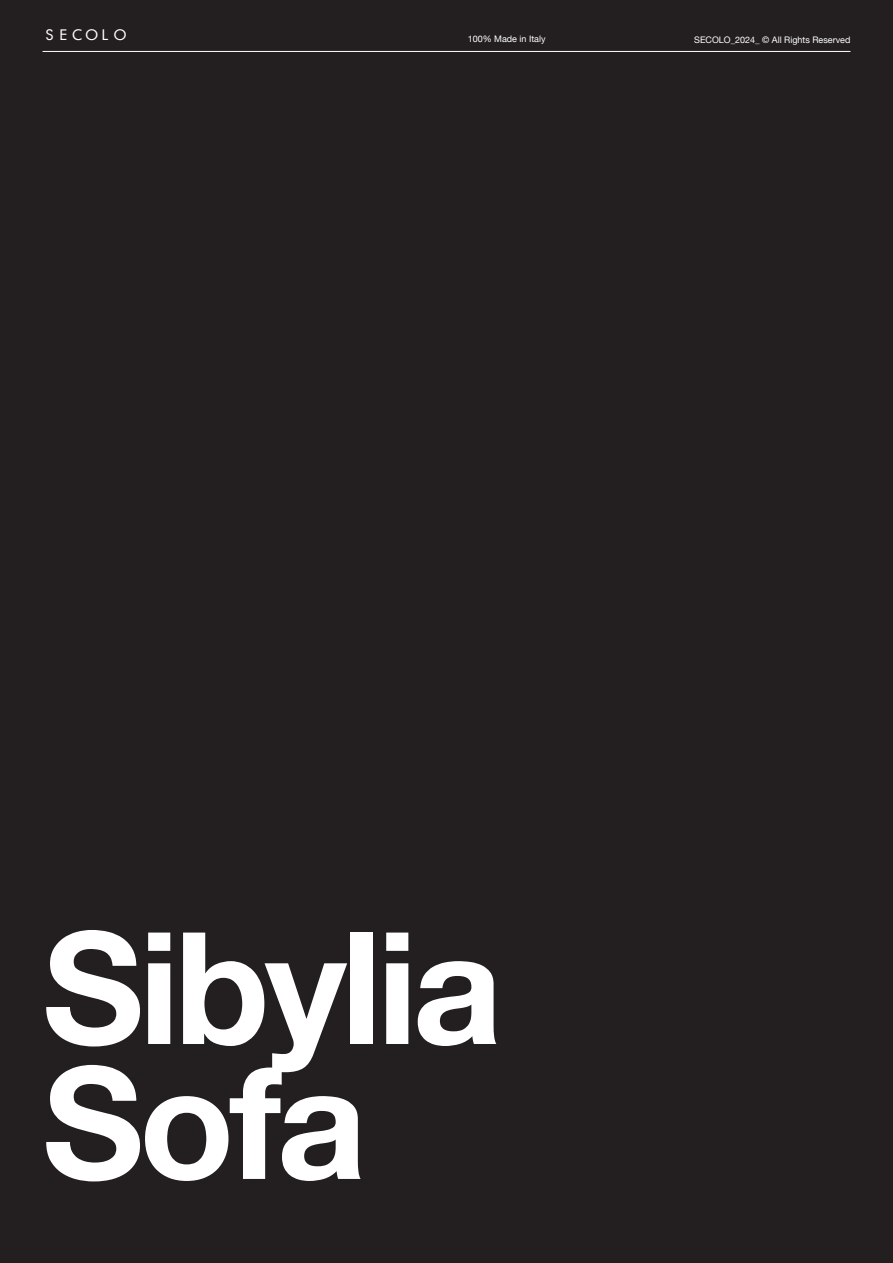
<style>
.page{position:relative;width:893px;height:1263px;background:#231f20}
.page>*{position:absolute;margin:0;border:0;box-sizing:border-box;transform-origin:0 0}
.t1{font:700 156px/135px "Helvetica Neue";letter-spacing:-.03em;color:#fff}
.t2{font:14.4px "Futurist Fixed Width";letter-spacing:-.03em;color:#fff}
.t3{font:9px "Helvetica Neue";color:#fff}
</style>
<div class="page">
<hr style="left:43px;top:51px;width:807px;height:1px;background:#fff">
<h2 class="t2" style="left:43px;top:26px;width:86px">SECOLO</h2>
<p class="t3" style="left:468px;top:34px;width:79px">100% Made in Italy</p>
<p class="t3" style="left:694px;top:34px;width:158px">SECOLO_2024_ © All Rights Reserved</p>
<h1 class="t1" style="left:43px;top:917px;width:461px">Sibylia<br>Sofa</h1>
</div>
